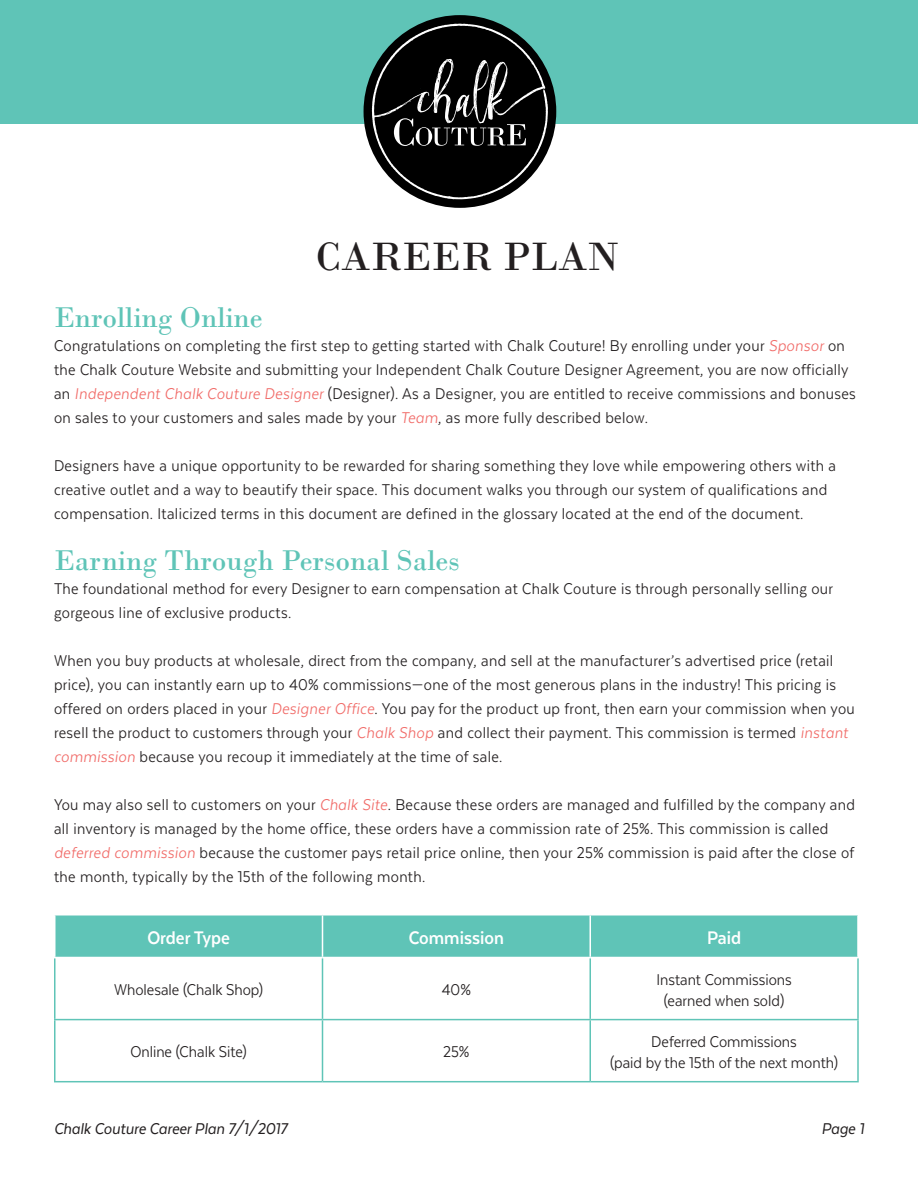
<style>
.page{position:relative;width:918px;height:1188px;background:#fff}
.page>*{position:absolute;margin:0;border:0;box-sizing:border-box;transform-origin:0 0}
.t1{font:41.55px "Bodoni";color:#231f20}
.t2{font:30px "Bodoni";color:#5fc4b7}
.t3{font:700 21px "Texta Narrow";color:#fff}
.t4{font:18px/24px "Texta Narrow";letter-spacing:.02em;color:#231f20}
.t5{font:18px "Texta Narrow";color:#231f20}
.t6{font:italic 18px "Texta Narrow";color:#231f20}
.s1{font-style:italic;color:#f16c69}
</style>
<div class="page">
<div style="left:0;top:0;width:918px;height:123px;background:#5fc4b7"></div>
<svg style="left:364px;top:15px;width:192px;height:193px"></svg>
<div style="left:56px;top:916px;width:801px;height:41px;background:#5fc4b7"></div>
<hr style="left:54px;top:958px;width:2px;height:61px;background:#5fc4b7">
<hr style="left:322px;top:958px;width:1px;height:61px;background:#5fc4b7">
<hr style="left:590px;top:958px;width:1px;height:61px;background:#5fc4b7">
<hr style="left:857px;top:958px;width:2px;height:61px;background:#5fc4b7">
<hr style="left:54px;top:1019px;width:268px;height:1px;background:#5fc4b7">
<hr style="left:54px;top:1020px;width:2px;height:61px;background:#5fc4b7">
<hr style="left:322px;top:1019px;width:268px;height:1px;background:#5fc4b7">
<hr style="left:322px;top:1020px;width:1px;height:61px;background:#5fc4b7">
<hr style="left:590px;top:1019px;width:269px;height:1px;background:#5fc4b7">
<hr style="left:590px;top:1020px;width:1px;height:61px;background:#5fc4b7">
<hr style="left:857px;top:1020px;width:2px;height:61px;background:#5fc4b7">
<hr style="left:54px;top:1081px;width:268px;height:1px;background:#5fc4b7">
<hr style="left:322px;top:1081px;width:268px;height:1px;background:#5fc4b7">
<hr style="left:590px;top:1081px;width:269px;height:1px;background:#5fc4b7">
<hr style="left:322px;top:916px;width:1px;height:41px;background:#fff">
<hr style="left:590px;top:916px;width:1px;height:41px;background:#fff">
<p class="t1" style="left:316px;top:232px;width:305px">CAREER PLAN</p>
<p class="t2" style="left:54px;top:300px;width:210px">Enrolling Online</p>
<p class="t4" style="left:54px;top:333px;width:803px">Congratulations on completing the first step to getting started with Chalk Couture! By enrolling under your <span class="s1">Sponsor</span> on the Chalk Couture Website and submitting your Independent Chalk Couture Designer Agreement, you are now officially an <span class="s1">Independent Chalk Couture Designer</span> (Designer). As a Designer, you are entitled to receive commissions and bonuses on sales to your customers and sales made by your <span class="s1">Team</span>, as more fully described below.</p>
<p class="t4" style="left:54px;top:453px;width:784px">Designers have a unique opportunity to be rewarded for sharing something they love while empowering others with a creative outlet and a way to beautify their space. This document walks you through our system of qualifications and compensation. Italicized terms in this document are defined in the glossary located at the end of the document.</p>
<p class="t2" style="left:54px;top:543px;width:407px">Earning Through Personal Sales</p>
<p class="t4" style="left:54px;top:576px;width:781px">The foundational method for every Designer to earn compensation at Chalk Couture is through personally selling our gorgeous line of exclusive products.</p>
<p class="t4" style="left:54px;top:648px;width:802px">When you buy products at wholesale, direct from the company, and sell at the manufacturer’s advertised price (retail price), you can instantly earn up to 40% commissions—one of the most generous plans in the industry! This pricing is offered on orders placed in your <span class="s1">Designer Office</span>. You pay for the product up front, then earn your commission when you resell the product to customers through your <span class="s1">Chalk Shop</span> and collect their payment. This commission is termed <span class="s1">instant commission</span> because you recoup it immediately at the time of sale.</p>
<p class="t4" style="left:54px;top:792px;width:802px">You may also sell to customers on your <span class="s1">Chalk Site</span>. Because these orders are managed and fulfilled by the company and all inventory is managed by the home office, these orders have a commission rate of 25%. This commission is called <span class="s1">deferred commission</span> because the customer pays retail price online, then your 25% commission is paid after the close of the month, typically by the 15th of the following month.</p>
<p class="t3" style="left:147px;top:927px;width:84px">Order Type</p>
<p class="t3" style="left:409px;top:927px;width:97px">Commission</p>
<p class="t3" style="left:707px;top:927px;width:36px">Paid</p>
<p class="t5" style="left:114px;top:981px;width:151px">Wholesale (Chalk Shop)</p>
<p class="t4" style="left:442px;top:978px;width:31px">40%</p>
<p class="t5" style="left:656px;top:970px;width:137px">Instant Commissions</p>
<p class="t5" style="left:664px;top:991px;width:122px">(earned when sold)</p>
<p class="t5" style="left:130px;top:1043px;width:118px">Online (Chalk Site)</p>
<p class="t4" style="left:443px;top:1040px;width:28px">25%</p>
<p class="t5" style="left:651px;top:1032px;width:147px">Deferred Commissions</p>
<p class="t5" style="left:610px;top:1054px;width:229px">(paid by the 15th of the next month)</p>
<p class="t6" style="left:54px;top:1119px;width:235px">Chalk Couture Career Plan 7/1/2017</p>
<p class="t6" style="left:822px;top:1119px;width:44px">Page 1</p>
</div>
